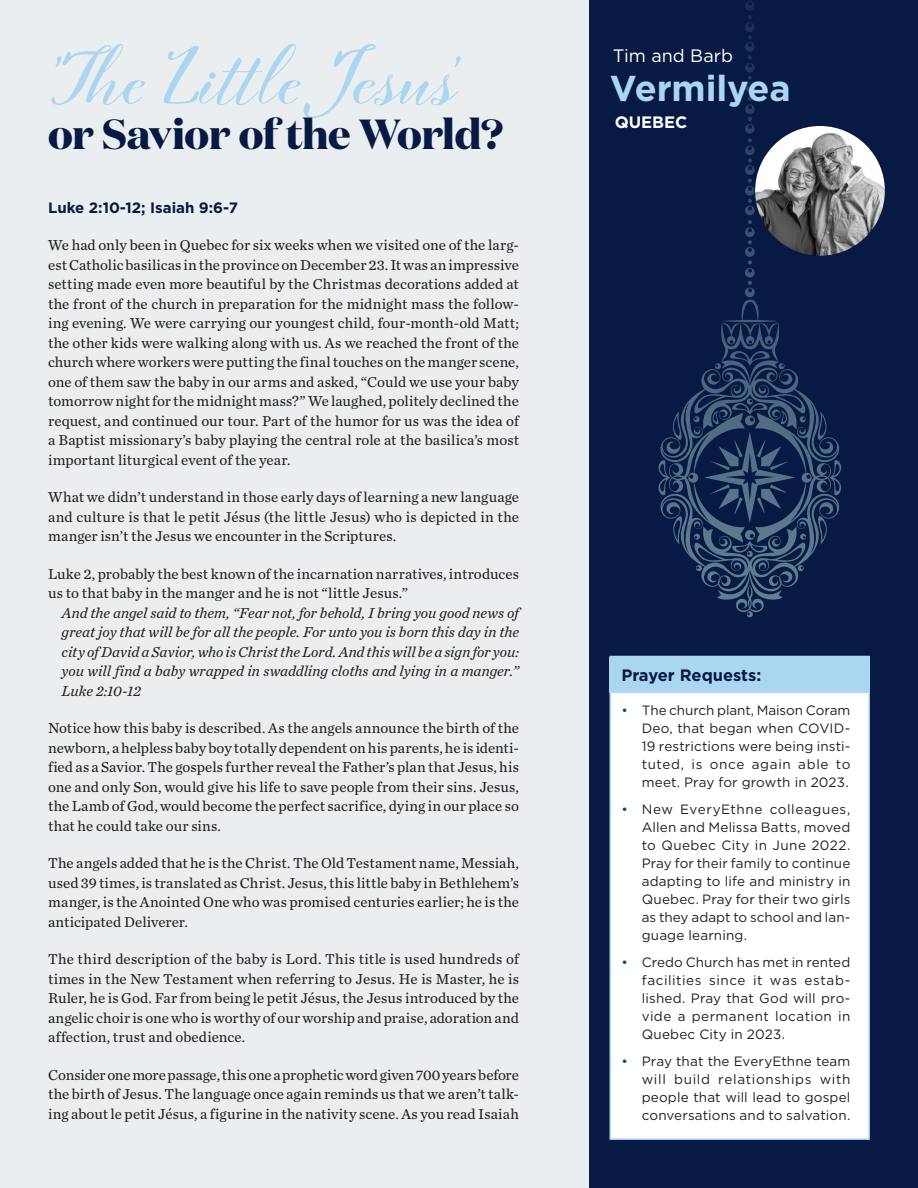
<style>
.page{position:relative;width:918px;height:1188px;background:#ebeef1}
.page>*{position:absolute;margin:0;border:0;box-sizing:border-box;transform-origin:0 0}
.Domaine_28pt{font:700 75px "Cinque Donne";letter-spacing:.02em;color:#aad6f2}
.Domaine_28pt-2{font:700 42px "Domaine Display";letter-spacing:-.015em;color:#071a43}
.Gotham_bold_24pt{font:700 36px "Gotham";letter-spacing:-.005em;color:#aad6f2}
.Sub_-Gotham_book_14p{font:18px "Gotham";color:#fff}
.subhead_11pt_bold_bl{font:700 16.5px "Gotham";color:#071a43}
.subhead_11pt_bold_AL{font:700 16.5px "Gotham";color:#fff}
.bodytext{font:15px/19.5px "Chronicle Text G2";letter-spacing:.005em;color:#231f20;text-align:justify}
.body_text_indent{font:italic 15px/19.5px "Chronicle Text G2";color:#231f20;text-align:justify}
.paragraph_header{font:700 15px "Gotham";color:#071a43}
.t1{font:13.5px/18px "Gotham";letter-spacing:.01em;color:#231f20;text-align:justify}
.s1{color:#044d7c}
</style>
<div class="page">
<div style="left:589px;top:0;width:329px;height:1188px;background:#071a43"></div>
<svg style="left:658px;top:1px;width:183px;height:617px"></svg>
<div style="left:610px;top:656px;width:259px;height:483px;background:#fff"></div>
<div style="left:609px;top:657px;width:261px;height:36px;background:#aad6f2"></div>
<div style="left:609px;top:656px;width:261px;height:484px;border:2px solid #aad6f2"></div>
<img style="left:755px;top:126px;width:130px;height:130px;border-radius:65px">
<p class="Domaine_28pt" style="left:48px;top:32px;width:417px">‘The Little Jesus’</p>
<p class="Domaine_28pt-2" style="left:48px;top:106px;width:457px">or Savior of the World?</p>
<p class="paragraph_header" style="left:48px;top:198px;width:191px">Luke 2:10-12; Isaiah 9:6-7</p>
<p class="bodytext" style="left:48px;top:235px;width:473px">We had only been in Quebec for six weeks when we visited one of the larg&shy;est Catholic basilicas in the province on December 23. It was an impressive setting made even more beautiful by the Christmas decorations added at the front of the church in preparation for the midnight mass the follow&shy;ing evening. We were carrying our youngest child, four-month-old Matt; the other kids were walking along with us. As we reached the front of the church where workers were putting the final touches on the manger scene, one of them saw the baby in our arms and asked, “Could we use your baby tomorrow night for the midnight mass?” We laughed, politely declined the request, and continued our tour. Part of the humor for us was the idea of a Baptist missionary’s baby playing the central role at the basilica’s most important liturgical event of the year.</p>
<p class="bodytext" style="left:48px;top:487px;width:473px">What we didn’t understand in those early days of learning a new language and culture is that le petit Jésus (the little Jesus) who is depicted in the manger isn’t the Jesus we encounter in the Scriptures.</p>
<p class="bodytext" style="left:48px;top:563px;width:472px">Luke 2, probably the best known of the incarnation narratives, introduces us to that baby in the manger and he is not “little Jesus.”</p>
<p class="body_text_indent" style="left:62px;top:602px;width:459px">And the angel said to them, “Fear not, for behold, I bring you good news of great joy that will be for all the people. For unto you is born this day in the city of David a Savior, who is Christ the Lord. And this will be a sign for you: you will find a baby wrapped in swaddling cloths and lying in a manger.” Luke 2:10-12</p>
<p class="bodytext" style="left:48px;top:718px;width:472px">Notice how this baby is described. As the angels announce the birth of the newborn, a helpless baby boy totally dependent on his parents, he is identi&shy;fied as a Savior. The gospels further reveal the Father’s plan that Jesus, his one and only Son, would give his life to save people from their sins. Jesus, the Lamb of God, would become the perfect sacrifice, dying in our place so that he could take our sins.</p>
<p class="bodytext" style="left:48px;top:853px;width:473px">The angels added that he is the Christ. The Old Testament name, Messiah, used 39 times, is translated as Christ. Jesus, this little baby in Bethlehem’s manger, is the Anointed One who was promised centuries earlier; he is the anticipated Deliverer.</p>
<p class="bodytext" style="left:48px;top:949px;width:473px">The third description of the baby is Lord. This title is used hundreds of times in the New Testament when referring to Jesus. He is Master, he is Ruler, he is God. Far from being le petit Jésus, the Jesus introduced by the angelic choir is one who is worthy of our worship and praise, adoration and affection, trust and obedience.</p>
<p class="bodytext" style="left:48px;top:1064px;width:472px">Consider one more passage, this one a prophetic word given 700 years before the birth of Jesus. The language once again reminds us that we aren’t talk&shy;ing about le petit Jésus, a figurine in the nativity scene. As you read Isaiah</p>
<p class="Sub_-Gotham_book_14p" style="left:613px;top:45px;width:122px">Tim and Barb</p>
<p class="Gotham_bold_24pt" style="left:610px;top:65px;width:183px">Vermilyea</p>
<p class="subhead_11pt_bold_AL" style="left:615px;top:112px;width:74px">QUEBEC</p>
<p class="subhead_11pt_bold_bl" style="left:621px;top:664px;width:141px">Prayer Requests:</p>
<p class="t1" style="left:642px;top:701px;width:210px;text-indent:-20px"><span class="s1">•</span> The church plant, Maison Coram Deo, that began when COVID-19 restrictions were being insti&shy;tuted, is once again able to meet. Pray for growth in 2023.</p>
<p class="t1" style="left:642px;top:800px;width:210px;text-indent:-20px"><span class="s1">•</span> New EveryEthne colleagues, Allen and Melissa Batts, moved to Quebec City in June 2022.<br>Pray for their family to continue adapting to life and ministry in Quebec. Pray for their two girls as they adapt to school and lan&shy;guage learning.</p>
<p class="t1" style="left:642px;top:953px;width:210px;text-indent:-20px"><span class="s1">•</span> Credo Church has met in rented facilities since it was estab&shy;lished. Pray that God will pro&shy;vide a permanent location in Quebec City in 2023.</p>
<p class="t1" style="left:642px;top:1052px;width:210px;text-indent:-20px"><span class="s1">•</span> Pray that the EveryEthne team will build relationships with people that will lead to gospel conversations and to salvation.</p>
</div>
